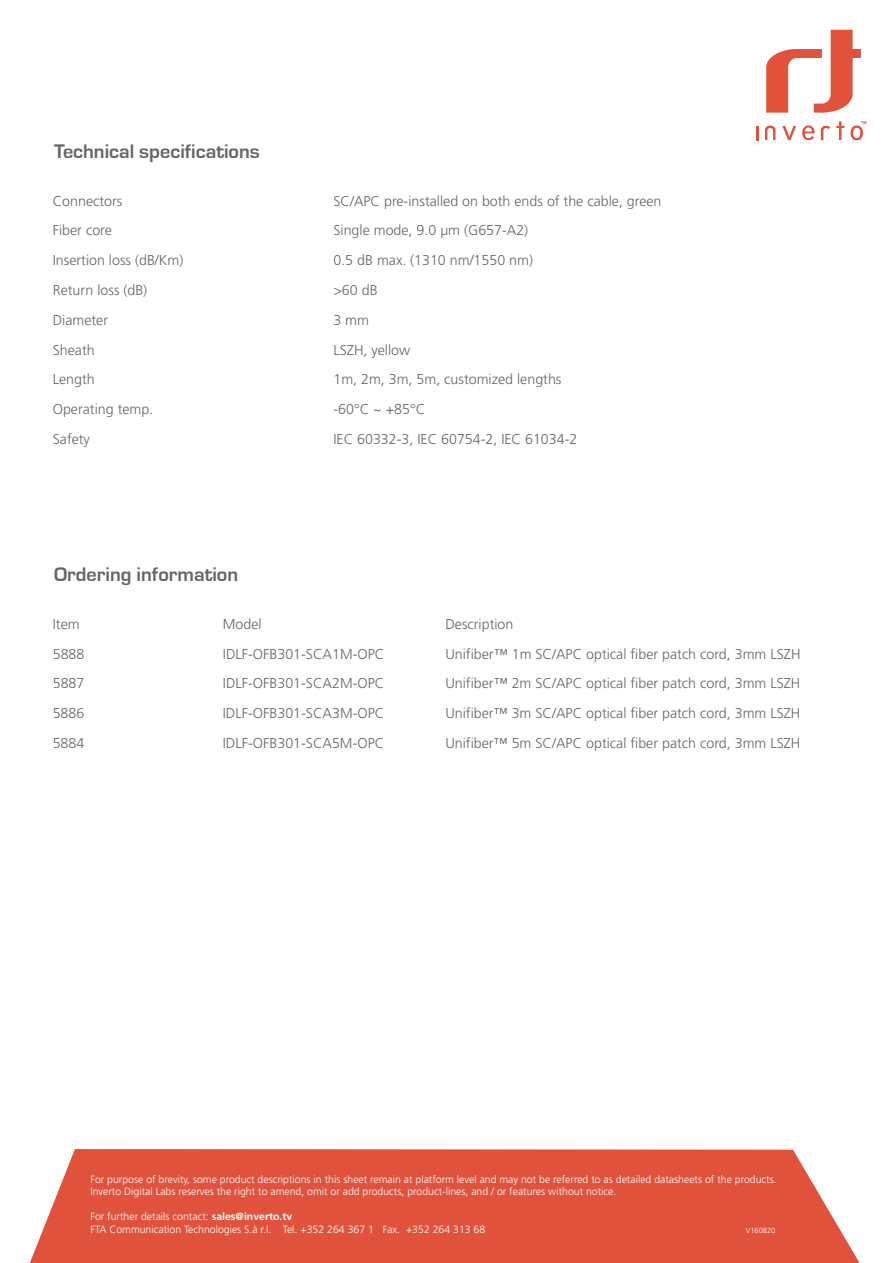
<style>
.page{position:relative;width:893px;height:1263px;background:#fff}
.page>*{position:absolute;margin:0;border:0;box-sizing:border-box;transform-origin:0 0}
.t1{font:700 20.25px "Eurostile T";color:#686565}
.t2{font:300 14.25px "Frutiger";color:#686565}
.t3{font:300 10.5px/12.6px "Frutiger";color:#fff}
.t4{font:300 7.5px "Frutiger";color:#fff}
.s1{font-weight:700}
</style>
<div class="page">
<svg style="left:30px;top:1149px;width:829px;height:114px;background:#e35e4a"></svg>
<svg style="left:766px;top:30px;width:95px;height:83px"></svg>
<svg style="left:836px;top:121px;width:8px;height:19px"></svg>
<svg style="left:756px;top:126px;width:2px;height:14px"></svg>
<svg style="left:782px;top:126px;width:14px;height:14px"></svg>
<svg style="left:802px;top:125px;width:13px;height:15px"></svg>
<svg style="left:850px;top:121px;width:16px;height:19px"></svg>
<svg style="left:821px;top:126px;width:9px;height:14px"></svg>
<svg style="left:765px;top:126px;width:10px;height:14px"></svg>
<h1 class="t1" style="left:54px;top:140px;width:207px">Technical specifications</h1>
<p class="t2" style="left:53px;top:193px;width:71px">Connectors</p>
<p class="t2" style="left:333px;top:193px;width:330px">SC/APC pre-installed on both ends of the cable, green</p>
<p class="t2" style="left:53px;top:222px;width:61px">Fiber core</p>
<p class="t2" style="left:333px;top:222px;width:196px">Single mode, 9.0 μm G( 657-A (2</p>
<p class="t2" style="left:53px;top:252px;width:132px">Insertion loss (dB/Km)</p>
<p class="t2" style="left:333px;top:252px;width:201px">0.5 dB max (. 1310 nm/1550 nm(</p>
<p class="t2" style="left:53px;top:282px;width:96px">Return loss (dB)</p>
<p class="t2" style="left:333px;top:282px;width:46px">&gt;60 dB</p>
<p class="t2" style="left:53px;top:312px;width:57px">Diameter</p>
<p class="t2" style="left:333px;top:312px;width:37px">3 mm</p>
<p class="t2" style="left:53px;top:342px;width:43px">Sheath</p>
<p class="t2" style="left:333px;top:342px;width:78px">LSZH, yellow</p>
<p class="t2" style="left:53px;top:371px;width:43px">Length</p>
<p class="t2" style="left:333px;top:371px;width:230px">m1 m2, m3, m5, , customized lengths</p>
<p class="t2" style="left:53px;top:401px;width:102px">Operating temp.</p>
<p class="t2" style="left:333px;top:401px;width:93px">-60°C ~ +85°C</p>
<p class="t2" style="left:53px;top:431px;width:39px">Safety</p>
<p class="t2" style="left:333px;top:431px;width:245px">IEC 60332-3, IEC 60754-2, IEC 61034-2</p>
<h1 class="t1" style="left:54px;top:563px;width:186px">Ordering information</h1>
<p class="t2" style="left:53px;top:616px;width:28px">Item</p>
<p class="t2" style="left:223px;top:616px;width:40px">Model</p>
<p class="t2" style="left:445px;top:616px;width:70px">Description</p>
<p class="t2" style="left:53px;top:646px;width:33px">5888</p>
<p class="t2" style="left:223px;top:646px;width:163px">IDLF-OFB301-SCA M1 -OPC</p>
<p class="t2" style="left:445px;top:646px;width:357px">Unifiber™ m1 SC/APC optical fiber patch cord 3, mm LSZH</p>
<p class="t2" style="left:53px;top:675px;width:33px">5887</p>
<p class="t2" style="left:223px;top:675px;width:163px">IDLF-OFB301-SCA M2 -OPC</p>
<p class="t2" style="left:445px;top:675px;width:357px">Unifiber™ m2 SC/APC optical fiber patch cord 3, mm LSZH</p>
<p class="t2" style="left:53px;top:705px;width:33px">5886</p>
<p class="t2" style="left:223px;top:705px;width:163px">IDLF-OFB301-SCA M3 -OPC</p>
<p class="t2" style="left:445px;top:705px;width:357px">Unifiber™ m3 SC/APC optical fiber patch cord 3, mm LSZH</p>
<p class="t2" style="left:53px;top:735px;width:33px">5884</p>
<p class="t2" style="left:223px;top:735px;width:163px">IDLF-OFB301-SCA M5 -OPC</p>
<p class="t2" style="left:445px;top:735px;width:357px">Unifiber™ m5 SC/APC optical fiber patch cord 3, mm LSZH</p>
<p class="t3" style="left:90px;top:1173px;width:688px">For purpose of brevity, some product descriptions in this sheet remain at platform level and may not be referred to as detailed datasheets of the products.<br>Inverto Digital Labs reserves the right to amend, omit or add products, product-lines, and / or features without notice.</p>
<p class="t3" style="left:90px;top:1210px;width:204px">For further details contact: <span class="s1">sales@inverto.tv</span></p>
<p class="t3" style="left:406px;top:1223px;width:81px">+352 264 313 68</p>
<p class="t3" style="left:90px;top:1223px;width:182px">FTA Communication Technologies .l.rà.S</p>
<p class="t3" style="left:283px;top:1223px;width:92px">Tel. +352 264 367 1</p>
<p class="t3" style="left:383px;top:1223px;width:19px">Fax.</p>
<p class="t4" style="left:746px;top:1226px;width:31px">V160820</p>
</div>
